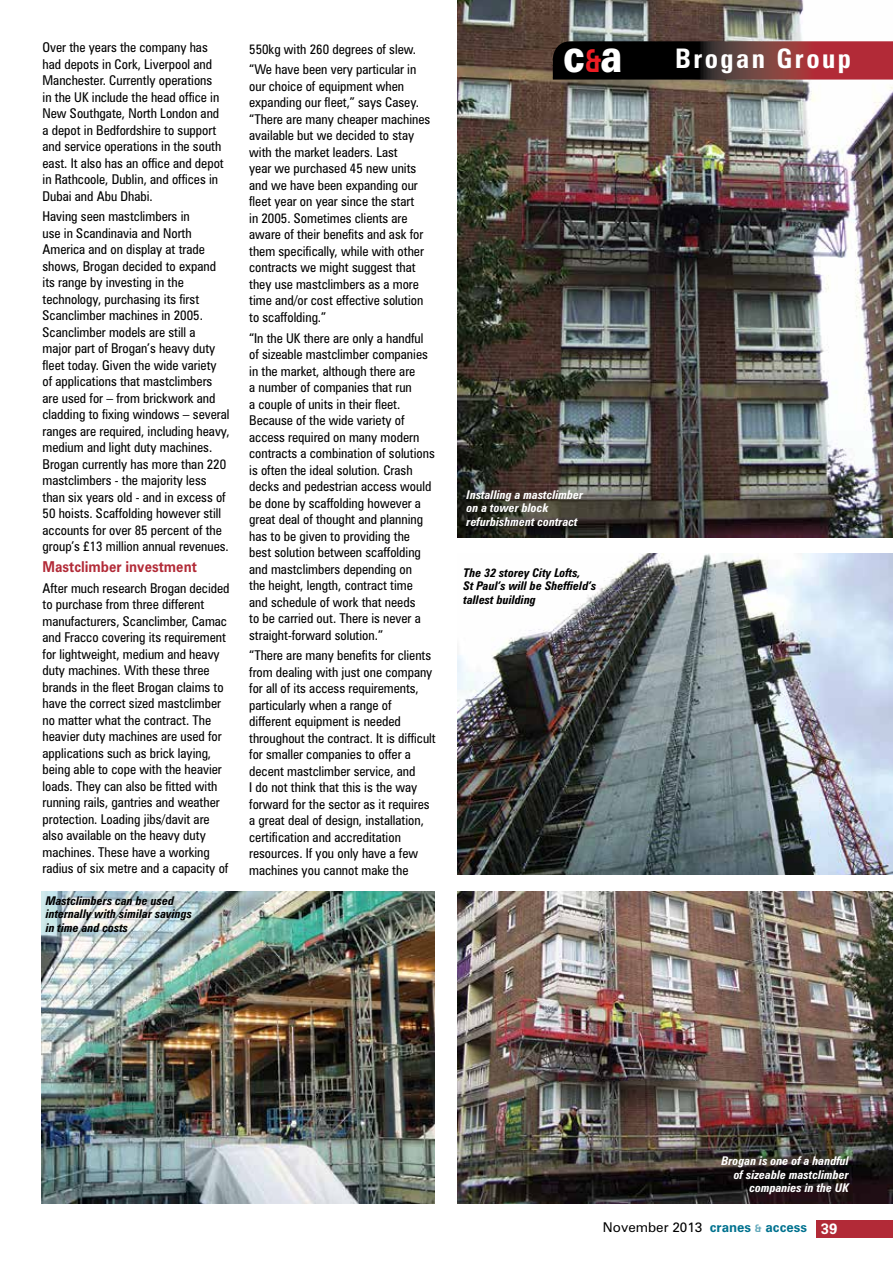
<style>
.page{position:relative;width:893px;height:1263px;background:#fff}
.page>*{position:absolute;margin:0;border:0;box-sizing:border-box;transform-origin:0 0}
.t1{font:700 condensed 27px "Zurich BT";letter-spacing:.09em;color:#fff}
.t2{font:700 15px "Zurich BT";color:#b22a37;scale:.9 1}
.t3{font:condensed 13.5px/16.5px "Zurich BT";color:#000}
.t4{font:13.5px "Zurich BT";color:#000}
.t5{font:italic 700 condensed 12px/13.5px "Zurich BT";color:#000}
.t6{font:italic 700 condensed 12px/13.5px "Zurich BT";color:#fff}
.s1{font-weight:900;font-stretch:normal;font-size:45.9px}
.s2{font-stretch:normal;font-size:31.65px;color:#ed1d24}
.s3{font-weight:700;color:#00728f}
.s4{font-weight:700;font-size:10.5px;color:#66aabc}
.s5{font-weight:700;font-size:15px;color:#fff}
</style>
<div class="page">
<img style="left:457px;top:0;width:436px;height:537px">
<img style="left:457px;top:554px;width:436px;height:320px">
<div style="left:816px;top:1220px;width:77px;height:17px;background:#b22a37"></div>
<svg style="left:553px;top:41px;width:340px;height:39px;background:#512123"></svg>
<img style="left:42px;top:891px;width:393px;height:312px">
<img style="left:457px;top:891px;width:436px;height:312px">
<p class="t3" style="left:43px;top:39px;width:183px">Over the years the company has had depots in Cork, Liverpool and<br>Manchester. Currently operations in the UK include the head office in<br>New Southgate, North London and a depot in Bedfordshire to support and service operations in the south east. It also has an office and depot in Rathcoole, Dublin, and offices in<br>Dubai and Abu Dhabi.</p>
<p class="t3" style="left:43px;top:208px;width:189px">Having seen mastclimbers in<br>use in Scandinavia and North America and on display at trade shows, Brogan decided to expand its range by investing in the technology, purchasing its first Scanclimber machines in 2005.<br>Scanclimber models are still a<br>major part of Brogan’s heavy duty fleet today. Given the wide variety of applications that mastclimbers are used for – from brickwork and cladding to fixing windows – several ranges are required, including heavy, medium and light duty machines.<br>Brogan currently has more than 220 mastclimbers - the majority less than six years old - and in excess of 50 hoists. Scaffolding however still accounts for over 85 percent of the group’s £13 million annual revenues.</p>
<p class="t2" style="left:43px;top:558px;width:173px">Mastclimber investment</p>
<p class="t3" style="left:43px;top:580px;width:189px">After much research Brogan decided to purchase from three different manufacturers, Scanclimber, Camac and Fracco covering its requirement for lightweight, medium and heavy duty machines. With these three brands in the fleet Brogan claims to have the correct sized mastclimber no matter what the contract. The heavier duty machines are used for applications such as brick laying, being able to cope with the heavier loads. They can also be fitted with running rails, gantries and weather protection. Loading jibs/davit are also available on the heavy duty machines. These have a working radius of six metre and a capacity of</p>
<p class="t5" style="left:46px;top:893px;width:148px">Mastclimbers can be used internally with similar savings in time and costs</p>
<p class="t3" style="left:249px;top:38px;width:169px;line-height:20.7px">550kg with 260 degrees of slew. “We have been very particular in</p>
<p class="t3" style="left:249px;top:78px;width:183px">our choice of equipment when expanding our fleet,” says Casey. “There are many cheaper machines available but we decided to stay with the market leaders. Last<br>year we purchased 45 new units and we have been expanding our fleet year on year since the start<br>in 2005. Sometimes clients are aware of their benefits and ask for them specifically, while with other contracts we might suggest that they use mastclimbers as a more time and/or cost effective solution to scaffolding.”</p>
<p class="t3" style="left:249px;top:329px;width:187px">“In the UK there are only a handful of sizeable mastclimber companies in the market, although there are<br>a number of companies that run<br>a couple of units in their fleet.<br>Because of the wide variety of access required on many modern contracts a combination of solutions is often the ideal solution. Crash decks and pedestrian access would be done by scaffolding however a great deal of thought and planning has to be given to providing the best solution between scaffolding and mastclimbers depending on<br>the height, length, contract time and schedule of work that needs<br>to be carried out. There is never a straight-forward solution.”</p>
<p class="t3" style="left:249px;top:647px;width:188px">“There are many benefits for clients from dealing with just one company for all of its access requirements, particularly when a range of different equipment is needed throughout the contract. It is difficult for smaller companies to offer a decent mastclimber service, and<br>I do not think that this is the way forward for the sector as it requires a great deal of design, installation, certification and accreditation resources. If you only have a few machines you cannot make the</p>
<h1 class="t1" style="left:563px;top:42px;width:289px"><span class="s1">c</span><span class="s2">&amp;</span><span class="s1">a</span> Brogan Group</h1>
<p class="t6" style="left:467px;top:488px;width:118px">Installing a mastclimber on a tower block refurbishment contract</p>
<p class="t5" style="left:464px;top:566px;width:134px">The 32 storey City Lofts,<br>St Paul’s will be Sheffield’s tallest building</p>
<p class="t6" style="left:721px;top:1154px;width:129px;text-align:right">Brogan is one of a handful of sizeable mastclimber companies in the UK</p>
<p class="t4" style="left:603px;top:1219px;width:236px">November 2013 <span class="s3">cranes</span> <span class="s4">&amp;</span> <span class="s3">access</span> <span class="s5">39</span></p>
</div>
